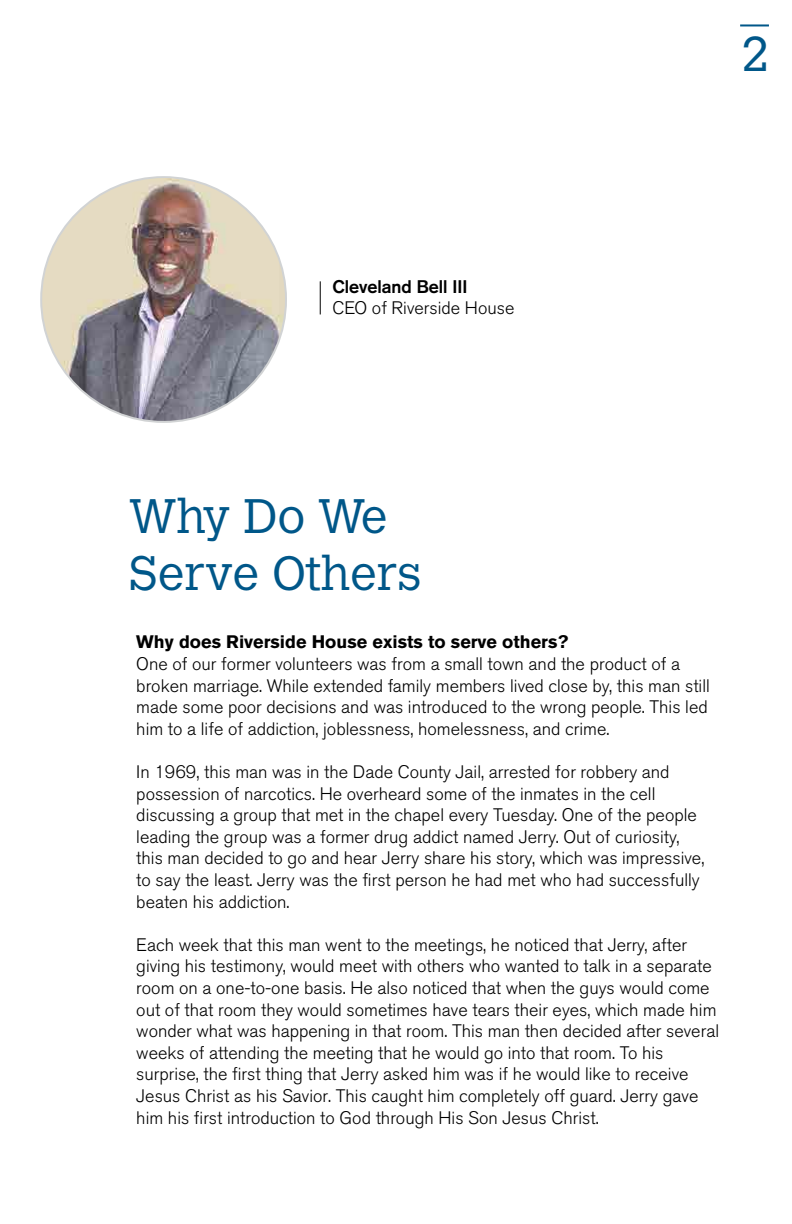
<style>
.page{position:relative;width:792px;height:1224px;background:#fff}
.page>*{position:absolute;margin:0;border:0;box-sizing:border-box;transform-origin:0 0}
.t1{font:300 48px/57.6px "Calvert";color:#005789}
.t2{font:300 18px/21.6px "Akzidenz Grotesk BQ";color:#000}
.t3{font:700 18px "Akzidenz Grotesk BQ";color:#000}
.t4{font:700 18px "Akzidenz Grotesk";color:#000}
</style>
<div class="page">
<img style="left:41px;top:177px;width:245px;height:245px;border-radius:122px">
<hr style="left:320px;top:281px;width:1px;height:33px;background:#000">
<hr style="left:740px;top:24px;width:29px;height:2px;background:#005789">
<h1 class="t1" style="left:741px;top:26px;width:29px">2</h1>
<p class="t4" style="left:332px;top:276px;width:137px">Cleveland Bell III</p>
<p class="t2" style="left:332px;top:298px;width:184px">CEO of Riverside House</p>
<h1 class="t1" style="left:129px;top:488px;width:294px">Why Do We<br>Serve Others</h1>
<p class="t3" style="left:136px;top:632px;width:433px">Why does Riverside House exists to serve others?</p>
<p class="t2" style="left:136px;top:653px;width:575px">One of our former volunteers was from a small town and the product of a broken marriage. While extended family members lived close by, this man still made some poor decisions and was introduced to the wrong people. This led him to a life of addiction, joblessness, homelessness, and crime.</p>
<p class="t2" style="left:136px;top:761px;width:570px">In 1969, this man was in the Dade County Jail, arrested for robbery and possession of narcotics. He overheard some of the inmates in the cell discussing a group that met in the chapel every Tuesday. One of the people leading the group was a former drug addict named Jerry. Out of curiosity, this man decided to go and hear Jerry share his story, which was impressive, to say the least. Jerry was the first person he had met who had successfully beaten his addiction.</p>
<p class="t2" style="left:136px;top:934px;width:584px">Each week that this man went to the meetings, he noticed that Jerry, after giving his testimony, would meet with others who wanted to talk in a separate room on a one-to-one basis. He also noticed that when the guys would come out of that room they would sometimes have tears their eyes, which made him wonder what was happening in that room. This man then decided after several weeks of attending the meeting that he would go into that room. To his surprise, the first thing that Jerry asked him was if he would like to receive Jesus Christ as his Savior. This caught him completely off guard. Jerry gave him his first introduction to God through His Son Jesus Christ.</p>
</div>
